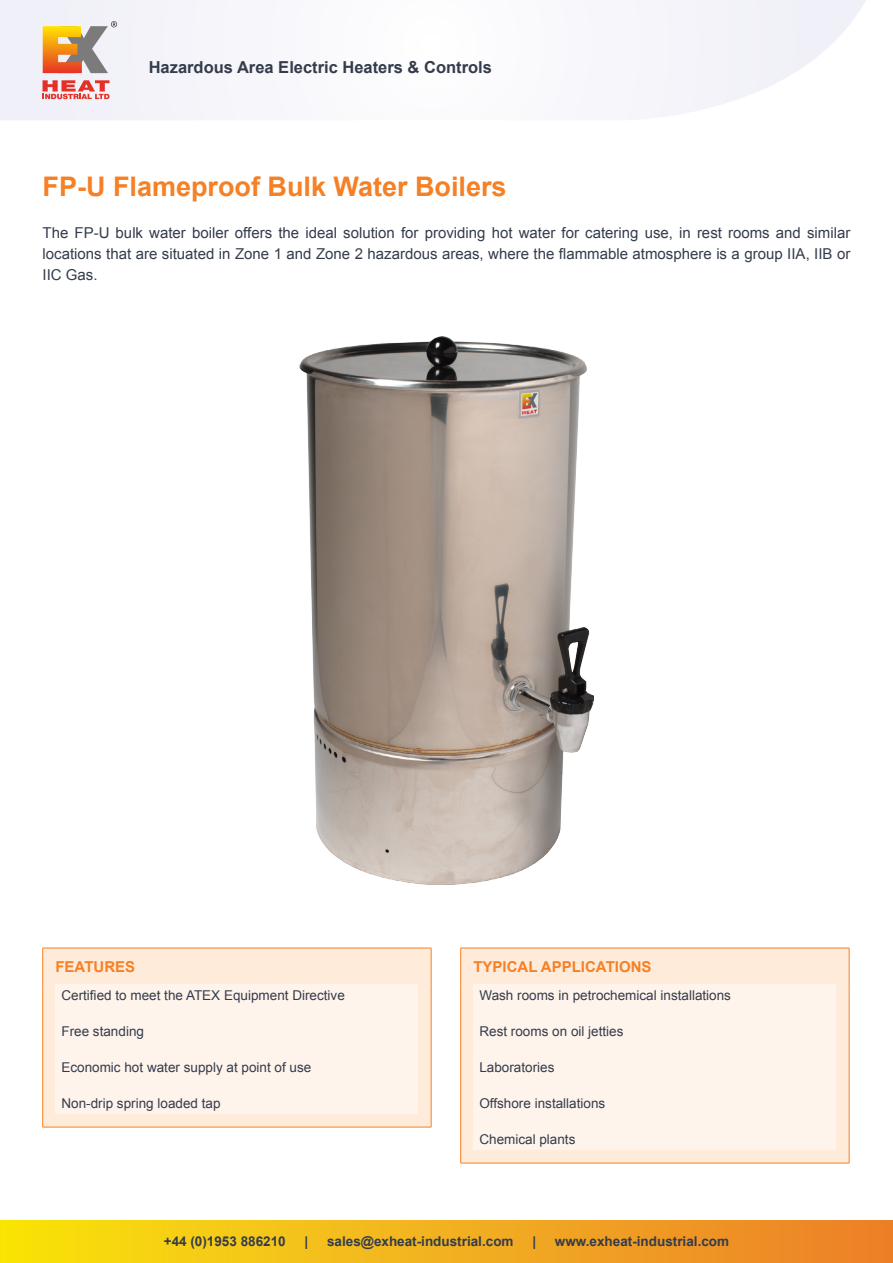
<style>
.page{position:relative;width:893px;height:1263px;background:#fff}
.page>*{position:absolute;margin:0;border:0;box-sizing:border-box;transform-origin:0 0}
.t1{font:700 27px "Arial";color:#f58025}
.t2{font:700 16.5px "Arial";color:#343c4b}
.t3{font:15px/21px "Arial";color:#343c4b;text-align:justify}
.t4{font:700 15px "Arial";color:#f58025}
.t5{font:13.5px "Arial";color:#343c4b}
.t6{font:700 13.5px "Arial";color:#343c4b}
</style>
<div class="page">
<svg style="left:0;top:0;width:866px;height:120px"></svg>
<div style="left:0;top:1220px;width:893px;height:43px;background:linear-gradient(to right,#f9e40d,#ec7f2c)"></div>
<svg style="left:43px;top:21px;width:74px;height:52px"></svg>
<svg style="left:43px;top:80px;width:67px;height:19px"></svg>
<div style="left:43px;top:949px;width:388px;height:178px;background:#ffebd9"></div>
<hr style="left:43px;top:948px;width:388px;height:1px;background:#f58025">
<hr style="left:42px;top:948px;width:1px;height:36px;background:#f58025">
<hr style="left:431px;top:948px;width:1px;height:36px;background:#f58025">
<hr style="left:42px;top:984px;width:1px;height:143px;background:#f58025">
<hr style="left:431px;top:984px;width:1px;height:143px;background:#f58025">
<hr style="left:43px;top:1127px;width:388px;height:1px;background:#f58025">
<div style="left:55px;top:984px;width:363px;height:130px;background:#fff4ec"></div>
<div style="left:461px;top:949px;width:388px;height:214px;background:#ffebd9"></div>
<hr style="left:460px;top:948px;width:389px;height:1px;background:#f58025">
<hr style="left:460px;top:948px;width:1px;height:36px;background:#f58025">
<hr style="left:849px;top:948px;width:1px;height:36px;background:#f58025">
<hr style="left:460px;top:984px;width:1px;height:179px;background:#f58025">
<hr style="left:849px;top:984px;width:1px;height:179px;background:#f58025">
<hr style="left:460px;top:1163px;width:389px;height:1px;background:#f58025">
<div style="left:473px;top:984px;width:363px;height:166px;background:#fff4ec"></div>
<img style="left:300px;top:336px;width:293px;height:548px">
<p class="t2" style="left:149px;top:57px;width:345px">Hazardous Area Electric Heaters &amp; Controls</p>
<h1 class="t1" style="left:43px;top:169px;width:466px">FP-U Flameproof Bulk Water Boilers</h1>
<p class="t3" style="left:43px;top:223px;width:809px">The FP-U bulk water boiler offers the ideal solution for providing hot water for catering use, in rest rooms and similar locations that are situated in Zone 1 and Zone 2 hazardous areas, where the flammable atmosphere is a group IIA, IIB or IIC Gas.</p>
<p class="t4" style="left:55px;top:956px;width:81px">FEATURES</p>
<p class="t5" style="left:61px;top:987px;width:285px">Certified to meet the ATEX Equipment Directive</p>
<p class="t5" style="left:61px;top:1023px;width:84px">Free standing</p>
<p class="t5" style="left:61px;top:1059px;width:251px">Economic hot water supply at point of use</p>
<p class="t5" style="left:61px;top:1095px;width:161px">Non-drip spring loaded tap</p>
<p class="t4" style="left:473px;top:956px;width:180px">TYPICAL APPLICATIONS</p>
<p class="t5" style="left:479px;top:987px;width:253px">Wash rooms in petrochemical installations</p>
<p class="t5" style="left:479px;top:1023px;width:146px">Rest rooms on oil jetties</p>
<p class="t5" style="left:479px;top:1059px;width:77px">Laboratories</p>
<p class="t5" style="left:479px;top:1095px;width:127px">Offshore installations</p>
<p class="t5" style="left:479px;top:1131px;width:98px">Chemical plants</p>
<p class="t6" style="left:164px;top:1232px;width:123px">+44 (0)1953 886210</p>
<p class="t6" style="left:305px;top:1232px;width:5px">|</p>
<p class="t6" style="left:327px;top:1232px;width:188px">sales@exheat-industrial.com</p>
<p class="t6" style="left:532px;top:1232px;width:5px">|</p>
<p class="t6" style="left:555px;top:1232px;width:176px">www.exheat-industrial.com</p>
</div>
